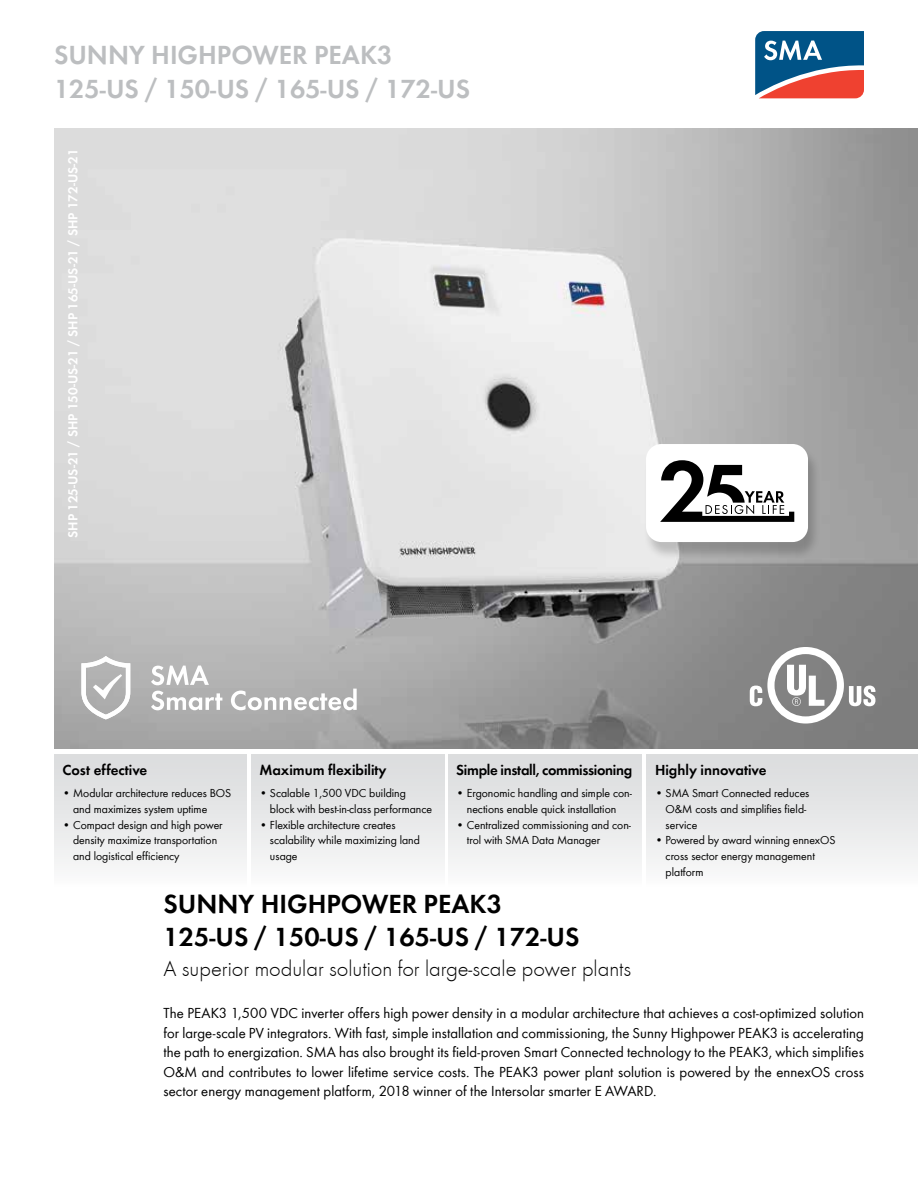
<style>
.page{position:relative;width:918px;height:1188px;background:#fff}
.page>*{position:absolute;margin:0;border:0;box-sizing:border-box;transform-origin:0 0}
.t1{font:600 27px/34.5px "SMA Futura Global";color:#bcbec0}
.t2{font:600 27px/33px "SMA Futura Global";color:#000}
.t3{font:300 22.5px "SMA Futura Global";color:#000}
.t4{font:15px/19.5px "SMA Futura Global";letter-spacing:.005em;color:#000;text-align:justify}
.t5{font:600 15px "SMA Futura Global";color:#000}
.t6{font:600 15px "SMA Futura Global";letter-spacing:-.02em;color:#000}
.t7{font:600 13.5px "SMA Futura Global";color:#fff}
.t8{font:12px/15.8px "SMA Futura Global";color:#000}
</style>
<div class="page">
<img style="left:55px;top:128px;width:863px;height:621px">
<svg style="left:750px;top:647px;width:126px;height:77px"></svg>
<div style="left:643px;top:446px;width:179px;height:114px;background:#000;opacity:.2"></div>
<div style="left:646px;top:444px;width:162px;height:98px;background:#fff;border-radius:15px"></div>
<svg style="left:660px;top:460px;width:134px;height:62px"></svg>
<div style="left:252px;top:752px;width:193px;height:135px;background:linear-gradient(to bottom,#d8dadb,#fafafa)"></div>
<div style="left:54px;top:752px;width:193px;height:135px;background:linear-gradient(to bottom,#d8dadb,#fafafa)"></div>
<div style="left:449px;top:752px;width:193px;height:135px;background:linear-gradient(to bottom,#d8dadb,#fafafa)"></div>
<div style="left:646px;top:752px;width:272px;height:135px;background:linear-gradient(to bottom,#d8dadb,#fafafa)"></div>
<hr style="left:54px;top:749px;width:864px;height:4px;background:#fff">
<svg style="left:81px;top:656px;width:49px;height:63px"></svg>
<svg style="left:151px;top:666px;width:58px;height:19px"></svg>
<svg style="left:151px;top:691px;width:71px;height:19px"></svg>
<svg style="left:231px;top:689px;width:126px;height:21px"></svg>
<svg style="left:755px;top:31px;width:109px;height:67px;background:#666780"></svg>
<h1 class="t1" style="left:54px;top:37px;width:418px">SUNNY HIGHPOWER PEAK3<br>125-US / 150-US / 165-US / 172-US</h1>
<p class="t7" style="left:65px;top:538px;width:391px;rotate:-90deg">SHP 125-US-21 / SHP 150-US-21 / SHP 165-US-21 / SHP 172-US-21</p>
<p class="t5" style="left:63px;top:761px;width:86px">Cost effective</p>
<p class="t8" style="left:73px;top:785px;width:160px;text-indent:-11px">• Modular architecture reduces BOS and maximizes system uptime</p>
<p class="t8" style="left:73px;top:817px;width:151px;text-indent:-11px">• Compact design and high power density maximize transportation and logistical efficiency</p>
<p class="t5" style="left:259px;top:761px;width:129px">Maximum flexibility</p>
<p class="t8" style="left:270px;top:785px;width:164px;text-indent:-11px">• Scalable 1,500 VDC building block with best-in-class performance</p>
<p class="t8" style="left:270px;top:817px;width:151px;text-indent:-11px">• Flexible architecture creates scalability while maximizing land usage</p>
<p class="t6" style="left:456px;top:761px;width:178px">Simple install, commissioning</p>
<p class="t8" style="left:456px;top:785px;width:177px;text-align:center">• Ergonomic handling and simple con&shy;nections enable quick installation</p>
<p class="t8" style="left:467px;top:817px;width:166px;text-indent:-11px">• Centralized commissioning and con&shy;trol with SMA Data Manager</p>
<p class="t5" style="left:655px;top:761px;width:113px">Highly innovative</p>
<p class="t8" style="left:666px;top:785px;width:145px;text-indent:-11px">• SMA Smart Connected reduces<br>O&amp;M costs and simplifies field&shy;service</p>
<p class="t8" style="left:666px;top:832px;width:171px;text-indent:-11px">• Powered by award winning ennexOS cross sector energy management platform</p>
<h1 class="t2" style="left:163px;top:888px;width:418px">SUNNY HIGHPOWER PEAK3<br>125-US / 150-US / 165-US / 172-US</h1>
<h2 class="t3" style="left:163px;top:956px;width:469px">A superior modular solution for large-scale power plants</h2>
<p class="t4" style="left:163px;top:1003px;width:702px">The PEAK3 1,500 VDC inverter offers high power density in a modular architecture that achieves a cost-optimized solution for large-scale PV integrators. With fast, simple installation and commissioning, the Sunny Highpower PEAK3 is accelerating the path to energization. SMA has also brought its field-proven Smart Connected technology to the PEAK3, which simplifies O&amp;M and contributes to lower lifetime service costs. The PEAK3 power plant solution is powered by the ennexOS cross sector energy management platform, 2018 winner of the Intersolar smarter E AWARD.</p>
</div>
